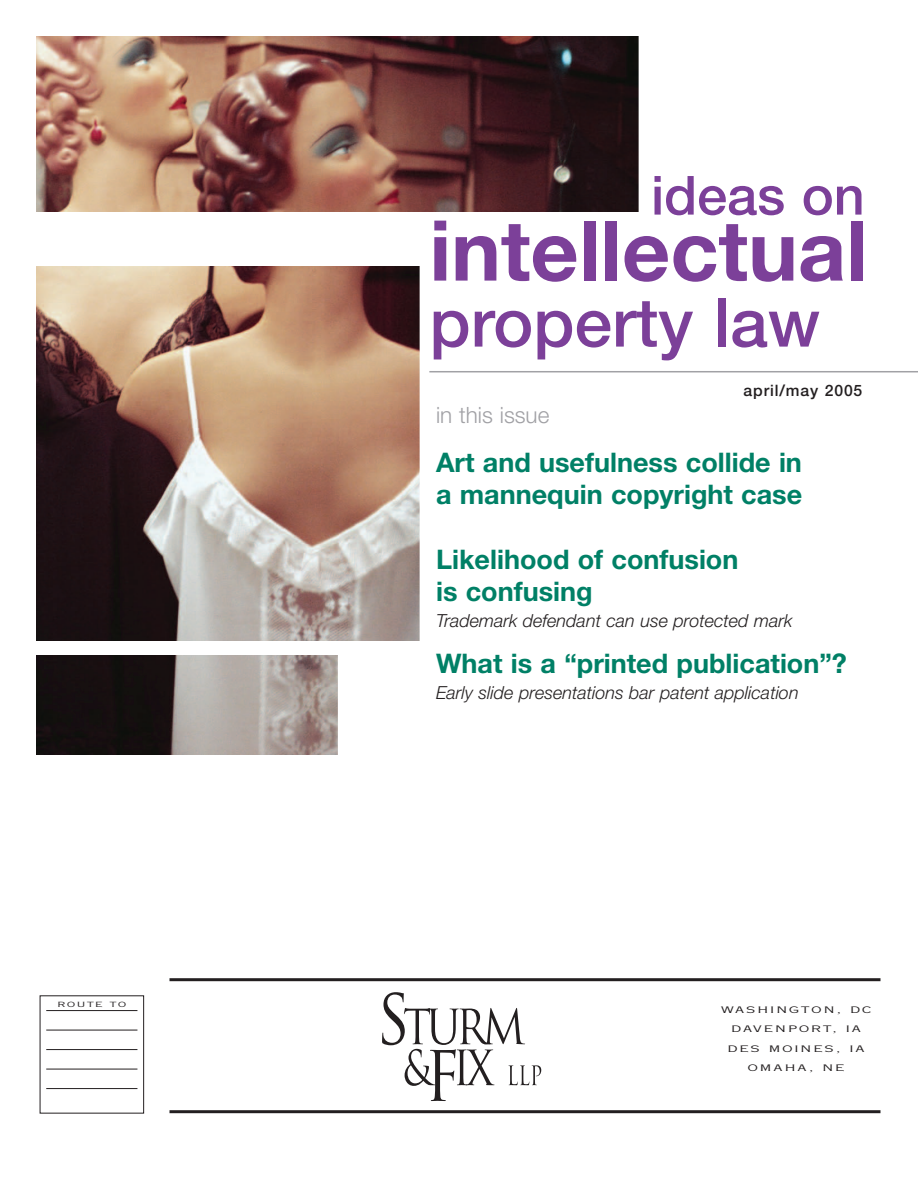
<style>
.page{position:relative;width:918px;height:1188px;background:#fff}
.page>*{position:absolute;margin:0;border:0;box-sizing:border-box;transform-origin:0 0}
.t1{font:700 84px "Helvetica Neue LT Std";color:#7c4099}
.t2{font:500 67.5px "Helvetica Neue LT Std";color:#7c4099}
.t3{font:500 54px "Helvetica Neue LT Std";color:#7c4099}
.t4{font:700 27px/32.4px "Helvetica Neue LT Std";color:#008066}
.t5{font:300 22.5px "Helvetica Neue LT Std";color:#a1a1a5}
.t6{font:italic 300 18px "Helvetica Neue LT Std";color:#231f20}
.t7{font:500 15.75px "Helvetica Neue LT Std";letter-spacing:.055em;color:#231f20}
.t8{font:9px/19.5px "Copperplate Gothic Std 29 AB";letter-spacing:.135em;color:#231f20;text-align:center;scale:1.67 1}
.t9{font:7.2px "Copperplate Gothic Std 29 AB";letter-spacing:.135em;color:#231f20;scale:1.67 1}
</style>
<div class="page">
<img style="left:36px;top:36px;width:603px;height:719px">
<div style="left:36px;top:641px;width:398px;height:14px;background:#fff"></div>
<div style="left:36px;top:212px;width:828px;height:54px;background:#fff"></div>
<hr style="left:429px;top:371px;width:489px;height:1px;background:#a1a1a5">
<hr style="left:170px;top:1110px;width:710px;height:3px;background:#231f20">
<hr style="left:170px;top:978px;width:710px;height:3px;background:#231f20">
<svg style="left:382px;top:992px;width:159px;height:109px"></svg>
<hr style="left:46px;top:1010px;width:91px;height:1px;background:#231f20">
<hr style="left:46px;top:1030px;width:91px;height:1px;background:#231f20">
<hr style="left:46px;top:1049px;width:91px;height:1px;background:#231f20">
<hr style="left:46px;top:1069px;width:91px;height:1px;background:#231f20">
<hr style="left:46px;top:1088px;width:91px;height:1px;background:#231f20">
<p class="t9" style="left:58px;top:1002px;width:43px">ROUTE TO</p>
<h3 class="t3" style="left:651px;top:176px;width:215px">ideas on</h3>
<h1 class="t1" style="left:429px;top:221px;width:440px">intellectual</h1>
<h2 class="t2" style="left:429px;top:298px;width:392px">property law</h2>
<p class="t7" style="left:744px;top:384px;width:120px">april/may 2005</p>
<p class="t5" style="left:436px;top:407px;width:115px">in this issue</p>
<p class="t4" style="left:436px;top:448px;width:368px">Art and usefulness collide in a mannequin copyright case</p>
<p class="t4" style="left:436px;top:545px;width:304px">Likelihood of confusion is confusing</p>
<p class="t6" style="left:436px;top:614px;width:358px">Trademark defendant can use protected mark</p>
<p class="t4" style="left:436px;top:650px;width:412px">What is a “printed publication”?</p>
<p class="t6" style="left:436px;top:686px;width:364px">Early slide presentations bar patent application</p>
<p class="t8" style="left:721px;top:1001px;width:92px">WASHINGTON, DC<br>DAVENPORT, IA<br>DES MOINES, IA<br>OMAHA, NE</p>
</div>
